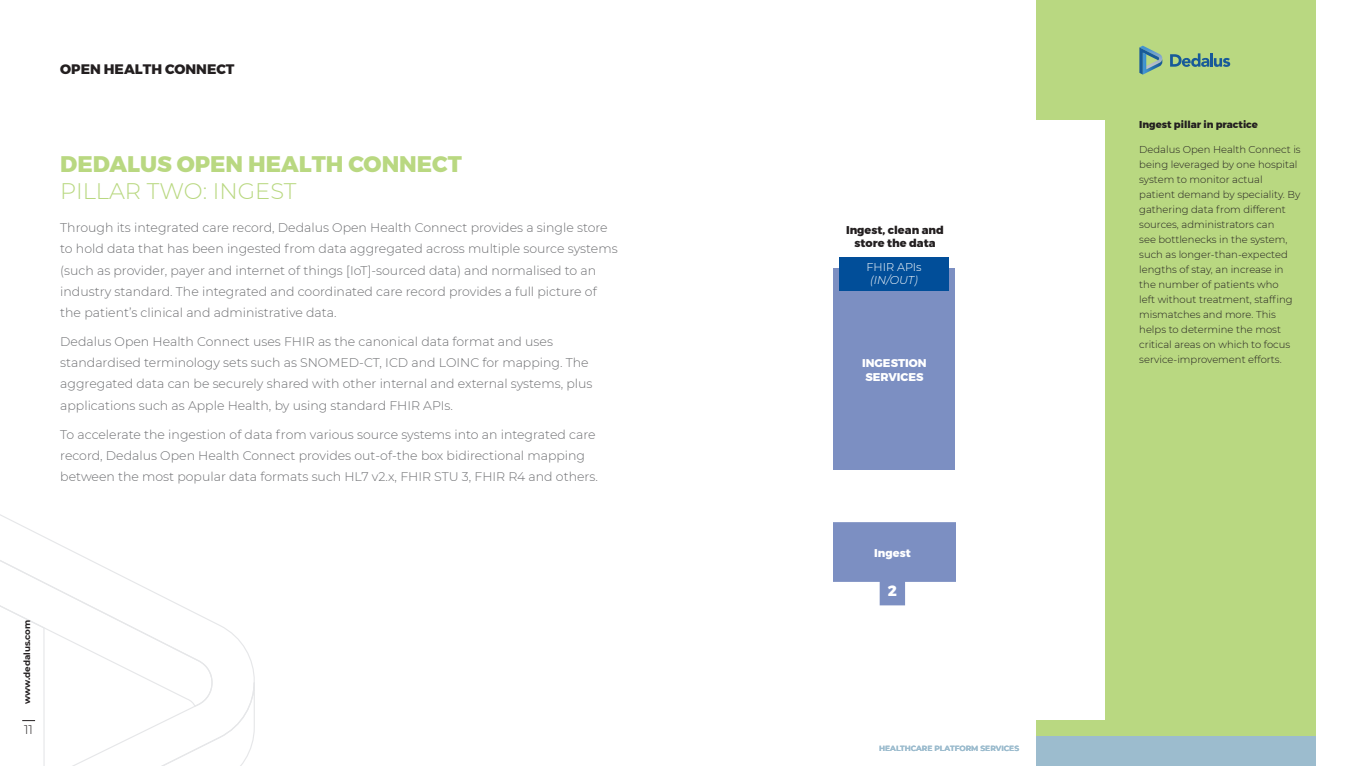
<style>
.page{position:relative;width:1361px;height:766px;background:#fff}
.page>*{position:absolute;margin:0;border:0;box-sizing:border-box;transform-origin:0 0}
.t1{font:800 22.5px "Montserrat";color:#b9d881}
.t2{font:300 22.5px "Montserrat";color:#b9d881}
.t3{font:800 15px "Montserrat";color:#fff}
.t4{font:800 13.75px "Montserrat";color:#231f20}
.t5{font:300 12.5px/21.2px "Montserrat";color:#6c6d70}
.t6{font:300 12.5px "Montserrat";color:#231f20}
.t7{font:800 11.25px/13.5px "Montserrat";color:#231f20;text-align:center}
.t8{font:800 11.25px/13.5px "Montserrat";color:#fff}
.t9{font:300 11.25px "Montserrat";color:#fff}
.t10{font:italic 300 11.25px "Montserrat";color:#fff}
.t11{font:300 10px/15px "Montserrat";color:#231f20}
.t12{font:800 10px "Montserrat";color:#231f20}
.t13{font:700 8.75px "Montserrat";letter-spacing:-.005em;color:#231f20}
.t14{font:700 7.5px "Montserrat";color:#9cbcce}
</style>
<div class="page">
<div style="left:1036px;top:735px;width:279px;height:30px;background:#9cbcce"></div>
<div style="left:1036px;top:0;width:279px;height:735px;background:#b9d881"></div>
<svg style="left:0;top:535px;width:176px;height:68px"></svg>
<svg style="left:0;top:603px;width:255px;height:162px"></svg>
<svg style="left:1139px;top:46px;width:24px;height:29px"></svg>
<svg style="left:1170px;top:53px;width:60px;height:14px"></svg>
<div style="left:680px;top:120px;width:425px;height:600px;background:#fff"></div>
<div style="left:833px;top:268px;width:122px;height:201px;background:#7c8fc2"></div>
<div style="left:839px;top:257px;width:110px;height:33px;background:#014e99"></div>
<svg style="left:833px;top:522px;width:122px;height:83px"></svg>
<p class="t4" style="left:60px;top:60px;width:176px">OPEN HEALTH CONNECT</p>
<h1 class="t1" style="left:60px;top:150px;width:403px">DEDALUS OPEN HEALTH CONNECT</h1>
<h1 class="t2" style="left:60px;top:176px;width:238px">PILLAR TWO: INGEST</h1>
<p class="t5" style="left:60px;top:216px;width:559px">Through its integrated care record, Dedalus Open Health Connect provides a single store to hold data that has been ingested from data aggregated across multiple source systems (such as provider, payer and internet of things [IoT]-sourced data) and normalised to an industry standard. The integrated and coordinated care record provides a full picture of the patient’s clinical and administrative data.</p>
<p class="t5" style="left:60px;top:330px;width:534px">Dedalus Open Health Connect uses FHIR as the canonical data format and uses standardised terminology sets such as SNOMED-CT, ICD and LOINC for mapping. The aggregated data can be securely shared with other internal and external systems, plus applications such as Apple Health, by using standard FHIR APIs.</p>
<p class="t5" style="left:60px;top:423px;width:539px">To accelerate the ingestion of data from various source systems into an integrated care record, Dedalus Open Health Connect provides out-of-the box bidirectional mapping between the most popular data formats such HL7 v2.x, FHIR STU 3, FHIR R4 and others.</p>
<p class="t13" style="left:21px;top:703px;width:86px;rotate:-90deg">www.dedalus.com</p>
<p class="t6" style="left:24px;top:720px;width:10px">11</p>
<p class="t7" style="left:846px;top:223px;width:99px">Ingest, clean and store the data</p>
<p class="t9" style="left:866px;top:259px;width:57px">FHIR APIs</p>
<p class="t10" style="left:870px;top:272px;width:49px">(IN/OUT)</p>
<p class="t8" style="left:862px;top:357px;width:66px">INGESTION<br>SERVICES</p>
<p class="t8" style="left:874px;top:546px;width:38px">Ingest</p>
<p class="t3" style="left:887px;top:581px;width:11px">2</p>
<p class="t14" style="left:879px;top:742px;width:141px">HEALTHCARE PLATFORM SERVICES</p>
<p class="t12" style="left:1139px;top:118px;width:120px">Ingest pillar in practice</p>
<p class="t11" style="left:1139px;top:141px;width:163px">Dedalus Open Health Connect is being leveraged by one hospital system to monitor actual patient demand by speciality. By gathering data from different sources, administrators can<br>see bottlenecks in the system, such as longer-than-expected lengths of stay, an increase in the number of patients who<br>left without treatment, staffing mismatches and more. This helps to determine the most critical areas on which to focus service-improvement efforts.</p>
</div>
